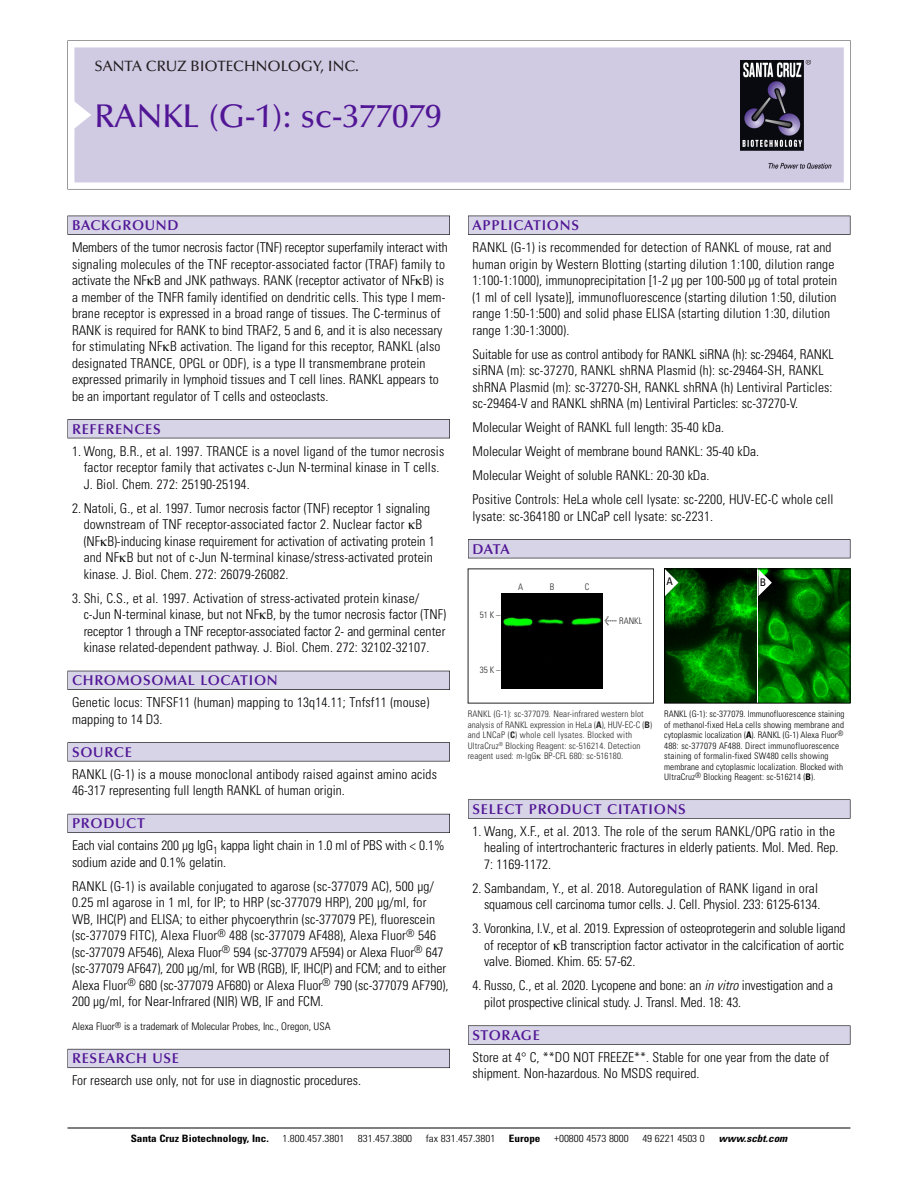
<style>
.page{position:relative;width:918px;height:1188px;background:#fff}
.page>*{position:absolute;margin:0;border:0;box-sizing:border-box;transform-origin:0 0}
.t1{font:500 33px "Optima";color:#511695}
.t2{font:500 15px "Optima";color:#231f20}
.t3{font:600 14.25px "Optima";letter-spacing:.05em;color:#511695}
.t4{font:300 condensed 13.5px/16.5px "Univers";letter-spacing:.005em;color:#000}
.t5{font:300 condensed 10.5px "Univers";color:#000}
.t6{font:condensed 10.5px "Univers";color:#000}
.t7{font:300 condensed 10.2px "Univers";color:#000;scale:1.1 1}
.t8{font:700 condensed 10.2px "Univers";color:#000;scale:1.1 1}
.t9{font:italic 700 condensed 10.2px "Univers";color:#000;scale:1.1 1}
.t10{font:300 condensed 9px/10.5px "Univers";letter-spacing:.015em;color:#000}
.t11{font:300 condensed 9px/10.5px "Univers";letter-spacing:.015em;color:#272627}
.s1{font-family:"Meta Plus";font-weight:400;font-stretch:normal;font-size:10.5px}
.s2{font-weight:700}
.s3{font-style:italic}
</style>
<div class="page">
<svg style="left:68px;top:40px;width:783px;height:149px"></svg>
<div style="left:74px;top:47px;width:770px;height:135px;background:#d1cae3"></div>
<img style="left:741px;top:60px;width:90px;height:108px">
<div style="left:68px;top:216px;width:382px;height:19px;background:#535256"></div>
<div style="left:68px;top:216px;width:381px;height:18px;background:#d7d4e8"></div>
<div style="left:68px;top:419px;width:382px;height:19px;background:#515155"></div>
<div style="left:68px;top:420px;width:381px;height:18px;background:#d7d4e8"></div>
<div style="left:68px;top:671px;width:382px;height:19px;background:#515057"></div>
<div style="left:68px;top:671px;width:381px;height:18px;background:#d7d4e8"></div>
<div style="left:68px;top:742px;width:382px;height:19px;background:#575659"></div>
<div style="left:68px;top:743px;width:381px;height:18px;background:#d7d4e8"></div>
<div style="left:68px;top:814px;width:382px;height:19px;background:#595860"></div>
<div style="left:68px;top:814px;width:381px;height:18px;background:#d7d4e8"></div>
<div style="left:68px;top:1049px;width:382px;height:19px;background:#64626c"></div>
<div style="left:68px;top:1049px;width:381px;height:18px;background:#d7d4e8"></div>
<div style="left:468px;top:216px;width:382px;height:19px;background:#535256"></div>
<div style="left:468px;top:216px;width:382px;height:18px;background:#d7d4e8"></div>
<div style="left:468px;top:539px;width:382px;height:19px;background:#515155"></div>
<div style="left:468px;top:540px;width:382px;height:18px;background:#d7d4e8"></div>
<div style="left:468px;top:799px;width:382px;height:20px;background:#666"></div>
<div style="left:468px;top:800px;width:382px;height:18px;background:#d7d4e8"></div>
<svg style="left:468px;top:1025px;width:382px;height:20px"></svg>
<div style="left:468px;top:1026px;width:382px;height:18px;background:#d7d4e8"></div>
<hr style="left:68px;top:1128px;width:782px;height:1px;background:#000">
<div style="left:502px;top:594px;width:100px;height:95px;background:#000"></div>
<img style="left:758px;top:570px;width:90px;height:132px">
<img style="left:666px;top:570px;width:90px;height:132px">
<div style="left:664px;top:568px;width:186px;height:136px;border:1px solid #000"></div>
<svg style="left:758px;top:569px;width:14px;height:27px"></svg>
<svg style="left:665px;top:569px;width:13px;height:27px"></svg>
<p class="t2" style="left:94px;top:60px;width:266px">SANTA CRUZ BIOTECHNOLOGY, INC.</p>
<p class="t1" style="left:94px;top:102px;width:349px">RANKL (G-1): sc-377079</p>
<p class="t3" style="left:72px;top:219px;width:108px">BACKGROUND</p>
<p class="t4" style="left:72px;top:240px;width:377px">Members of the tumor necrosis factor (TNF) receptor superfamily interact with signaling molecules of the TNF receptor-associated factor (TRAF) family to activate the NF B and JNK pathways. RANK (receptor activator of NF B) is a member of the TNFR family identified on dendritic cells. This type I mem&shy;brane receptor is expressed in a broad range of tissues. The C-terminus of RANK is required for RANK to bind TRAF2, 5 and 6, and it is also necessary for stimulating NF B activation. The ligand for this receptor, RANKL (also designated TRANCE, OPGL or ODF), is a type II transmembrane protein expressed primarily in lymphoid tissues and T cell lines. RANKL appears to be an important regulator of T cells and osteoclasts.</p>
<p class="t3" style="left:72px;top:423px;width:90px">REFERENCES</p>
<p class="t4" style="left:84px;top:444px;width:362px;text-indent:-12px">1. Wong, B.R., et al. 1997. TRANCE is a novel ligand of the tumor necrosis factor receptor family that activates c-Jun N-terminal kinase in T cells.<br>J. Biol. Chem. 272: 25190-25194.</p>
<p class="t4" style="left:84px;top:501px;width:353px;text-indent:-12px">2. Natoli, G., et al. 1997. Tumor necrosis factor (TNF) receptor 1 signaling downstream of TNF receptor-associated factor 2. Nuclear factor B (NF B)-inducing kinase requirement for activation of activating protein 1 and NF B but not of c-Jun N-terminal kinase/stress-activated protein kinase. J. Biol. Chem. 272: 26079-26082.</p>
<p class="t4" style="left:84px;top:591px;width:364px;text-indent:-12px">3. Shi, C.S., et al. 1997. Activation of stress-activated protein kinase/ c-Jun N-terminal kinase, but not NF B, by the tumor necrosis factor (TNF) receptor 1 through a TNF receptor-associated factor 2- and germinal center kinase related-dependent pathway. J. Biol. Chem. 272: 32102-32107.</p>
<p class="t3" style="left:72px;top:674px;width:207px">CHROMOSOMAL LOCATION</p>
<p class="t4" style="left:72px;top:696px;width:359px">Genetic locus: TNFSF11 (human) mapping to 13q14.11; Tnfsf11 (mouse) mapping to 14 D3.</p>
<p class="t3" style="left:72px;top:746px;width:61px">SOURCE</p>
<p class="t4" style="left:72px;top:767px;width:366px">RANKL (G-1) is a mouse monoclonal antibody raised against amino acids<br>46-317 representing full length RANKL of human origin.</p>
<p class="t3" style="left:72px;top:817px;width:74px">PRODUCT</p>
<p class="t4" style="left:72px;top:839px;width:374px">Each vial contains 200 µg IgG<sub>1</sub> kappa light chain in 1.0 ml of PBS with &lt; 0.1% sodium azide and 0.1% gelatin.</p>
<p class="t4" style="left:72px;top:879px;width:378px">RANKL (G-1) is available conjugated to agarose (sc-377079 AC), 500 µg/ 0.25 ml agarose in 1 ml, for IP; to HRP (sc-377079 HRP), 200 µg/ml, for WB, IHC(P) and ELISA; to either phycoerythrin (sc-377079 PE), fluorescein (sc-377079 FITC), Alexa Fluor<sup>®</sup> 488 (sc-377079 AF488), Alexa Fluor<sup>®</sup> 546 (sc-377079 AF546), Alexa Fluor<sup>®</sup> 594 (sc-377079 AF594) or Alexa Fluor<sup>®</sup> 647 (sc-377079 AF647), 200 µg/ml, for WB (RGB), IF, IHC(P) and FCM; and to either Alexa Fluor<sup>®</sup> 680 (sc-377079 AF680) or Alexa Fluor<sup>®</sup> 790 (sc-377079 AF790), 200 µg/ml, for Near-Infrared (NIR) WB, IF and FCM.</p>
<p class="t5" style="left:72px;top:1023px;width:260px">Alexa Fluor<sup>®</sup> is a trademark of Molecular Probes, Inc., Oregon, USA</p>
<p class="t3" style="left:72px;top:1053px;width:109px">RESEARCH USE</p>
<p class="t4" style="left:72px;top:1074px;width:291px">For research use only, not for use in diagnostic procedures.</p>
<p class="t3" style="left:473px;top:219px;width:108px">APPLICATIONS</p>
<p class="t4" style="left:473px;top:240px;width:366px">RANKL (G-1) is recommended for detection of RANKL of mouse, rat and human origin by Western Blotting (starting dilution 1:100, dilution range 1:100-1:1000), immunoprecipitation [1-2 µg per 100-500 µg of total protein (1 ml of cell lysate)], immunofluorescence (starting dilution 1:50, dilution range 1:50-1:500) and solid phase ELISA (starting dilution 1:30, dilution range 1:30-1:3000).</p>
<p class="t4" style="left:473px;top:347px;width:363px">Suitable for use as control antibody for RANKL siRNA (h): sc-29464, RANKL siRNA (m): sc-37270, RANKL shRNA Plasmid (h): sc-29464-SH, RANKL shRNA Plasmid (m): sc-37270-SH, RANKL shRNA (h) Lentiviral Particles: sc-29464-V and RANKL shRNA (m) Lentiviral Particles: sc-37270-V.</p>
<p class="t4" style="left:473px;top:420px;width:253px">Molecular Weight of RANKL full length: 35-40 kDa.</p>
<p class="t4" style="left:473px;top:444px;width:288px">Molecular Weight of membrane bound RANKL: 35-40 kDa.</p>
<p class="t4" style="left:473px;top:468px;width:238px">Molecular Weight of soluble RANKL: 20-30 kDa.</p>
<p class="t4" style="left:473px;top:492px;width:362px">Positive Controls: HeLa whole cell lysate: sc-2200, HUV-EC-C whole cell lysate: sc-364180 or LNCaP cell lysate: sc-2231.</p>
<p class="t3" style="left:473px;top:543px;width:39px">DATA</p>
<p class="t11" style="left:480px;top:611px;width:22px">51K–</p>
<p class="t11" style="left:518px;top:583px;width:7px">A</p>
<p class="t11" style="left:550px;top:583px;width:6px">B</p>
<p class="t11" style="left:585px;top:583px;width:6px">C</p>
<p class="t11" style="left:605px;top:616px;width:39px"><span class="s1">&lt;</span> RANKL</p>
<p class="t6" style="left:667px;top:578px;width:8px">A</p>
<p class="t6" style="left:760px;top:578px;width:8px">B</p>
<p class="t11" style="left:480px;top:666px;width:22px">35K–</p>
<p class="t11" style="left:468px;top:710px;width:186px">RANKL (G-1): sc-377079. Near-infrared western blot analysis of RANKL expression in HeLa (<span class="s2">A</span>), HUV-EC-C (<span class="s2">B</span>) and LNCaP (<span class="s2">C</span>) whole cell lysates. Blocked with UltraCruz<sup>®</sup> Blocking Reagent: sc-516214. Detection reagent used: m-IgG BP-CFL 680: sc-516180.</p>
<p class="t10" style="left:664px;top:710px;width:182px">RANKL (G-1): sc-377079. Immunofluorescence staining of methanol-fixed HeLa cells showing membrane and cytoplasmic localization (<span class="s2">A</span>). RANKL (G-1) Alexa Fluor<sup>® </sup>488: sc-377079 AF488. Direct immunofluorescence staining of formalin-fixed SW480 cells showing membrane and cytoplasmic localization. Blocked with UltraCruz<sup>®</sup> Blocking Reagent: sc-516214 (<span class="s2">B</span>).</p>
<p class="t3" style="left:473px;top:803px;width:215px">SELECT PRODUCT CITATIONS</p>
<p class="t4" style="left:484px;top:824px;width:356px;text-indent:-12px">1. Wang, X.F., et al. 2013. The role of the serum RANKL/OPG ratio in the healing of intertrochanteric fractures in elderly patients. Mol. Med. Rep.<br>7: 1169-1172.</p>
<p class="t4" style="left:473px;top:881px;width:349px;text-align:right">2. Sambandam, Y., et al. 2018. Autoregulation of RANK ligand in oral squamous cell carcinoma tumor cells. J. Cell. Physiol. 233: 6125-6134.</p>
<p class="t4" style="left:484px;top:922px;width:363px;text-align:justify;text-indent:-12px">3. Voronkina, I.V., et al. 2019. Expression of osteoprotegerin and soluble ligand of receptor of B transcription factor activator in the calcification of aortic valve. Biomed. Khim. 65: 57-62.</p>
<p class="t4" style="left:484px;top:979px;width:350px;text-indent:-12px">4. Russo, C., et al. 2020. Lycopene and bone: an <span class="s3">in vitro</span>investigation and a pilot prospective clinical study. J. Transl. Med. 18: 43.</p>
<p class="t3" style="left:473px;top:1029px;width:69px">STORAGE</p>
<p class="t4" style="left:473px;top:1050px;width:358px">Store at 4° C, **DO NOT FREEZE**. Stable for one year from the date of shipment. Non-hazardous. No MSDS required.</p>
<p class="t8" style="left:131px;top:1135px;width:127px">Santa Cruz Biotechnology, Inc.</p>
<p class="t7" style="left:282px;top:1135px;width:58px">1.800.457.3801</p>
<p class="t7" style="left:358px;top:1135px;width:51px">831.457.3800</p>
<p class="t7" style="left:426px;top:1135px;width:65px">fax 831.457.3801</p>
<p class="t8" style="left:509px;top:1135px;width:30px">Europe</p>
<p class="t7" style="left:554px;top:1135px;width:69px">+00800 4573 8000</p>
<p class="t7" style="left:642px;top:1135px;width:58px">49 6221 4503 0</p>
<p class="t9" style="left:719px;top:1135px;width:66px">www.scbt.com</p>
</div>
